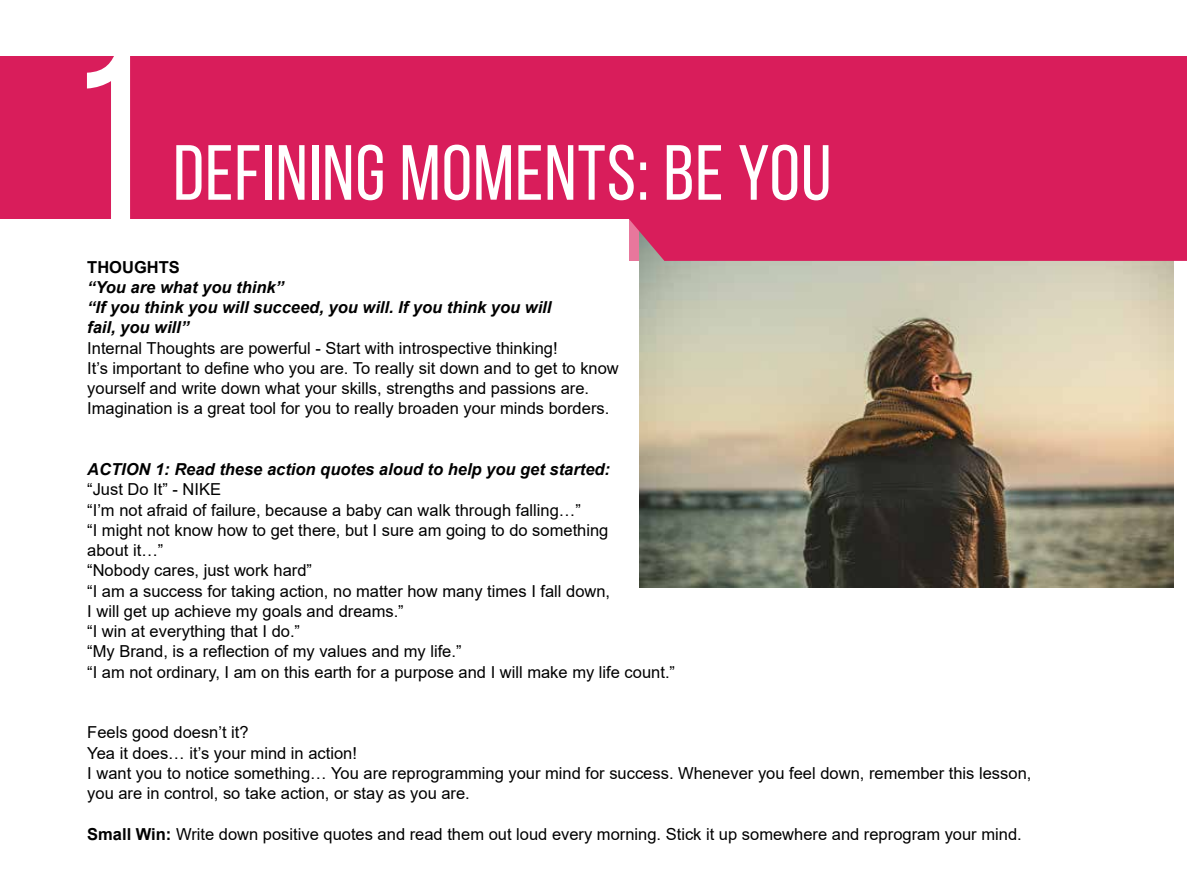
<style>
.page{position:relative;width:1187px;height:893px;background:#fff}
.page>*{position:absolute;margin:0;border:0;box-sizing:border-box;transform-origin:0 0}
.t1{font:247.5px "Bebas Neue";color:#fff}
.t2{font:78px "Bebas Neue";letter-spacing:.015em;color:#fff}
.t3{font:16.5px/20.2px "Arial";color:#000}
.t4{font:italic 700 16.5px/20.2px "Arial";color:#000}
.t5{font:700 16.5px "Arial";color:#000}
.s1{font-weight:700}
</style>
<div class="page">
<div style="left:0;top:57px;width:1186px;height:162px;background:#d91d5b"></div>
<img style="left:639px;top:261px;width:534px;height:327px">
<div style="left:629px;top:219px;width:557px;height:42px;background:#d91d5b"></div>
<h1 class="t1" style="left:66px;top:3px;width:85px">1</h1>
<h2 class="t2" style="left:173px;top:131px;width:659px">DEFINING MOMENTS: BE YOU</h2>
<p class="t5" style="left:87px;top:255px;width:94px">THOUGHTS</p>
<p class="t4" style="left:87px;top:278px;width:465px">“You are what you think”<br>“If you think you will succeed, you will. If you think you will fail, you will”</p>
<p class="t3" style="left:87px;top:338px;width:533px">Internal Thoughts are powerful - Start with introspective thinking!<br>It’s important to define who you are. To really sit down and to get to know yourself and write down what your skills, strengths and passions are.<br>Imagination is a great tool for you to really broaden your minds borders.</p>
<p class="t4" style="left:87px;top:460px;width:524px">ACTION 1: Read these action quotes aloud to help you get started:</p>
<p class="t3" style="left:87px;top:479px;width:589px">“Just Do It” - NIKE<br>“I’m not afraid of failure, because a baby can walk through falling…”<br>“I might not know how to get there, but I sure am going to do something<br>about it…”<br>“Nobody cares, just work hard”<br>“I am a success for taking action, no matter how many times I fall down,<br>I will get up achieve my goals and dreams.”<br>“I win at everything that I do.”<br>“My Brand, is a reflection of my values and my life.”<br>“I am not ordinary, I am on this earth for a purpose and I will make my life count.”</p>
<p class="t3" style="left:87px;top:722px;width:945px">Feels good doesn’t it?<br>Yea it does… it’s your mind in action!<br>I want you to notice something… You are reprogramming your mind for success. Whenever you feel down, remember this lesson, you are in control, so take action, or stay as you are.</p>
<p class="t3" style="left:87px;top:824px;width:935px"><span class="s1">Small Win:</span> Write down positive quotes and read them out loud every morning. Stick it up somewhere and reprogram your mind.</p>
</div>
